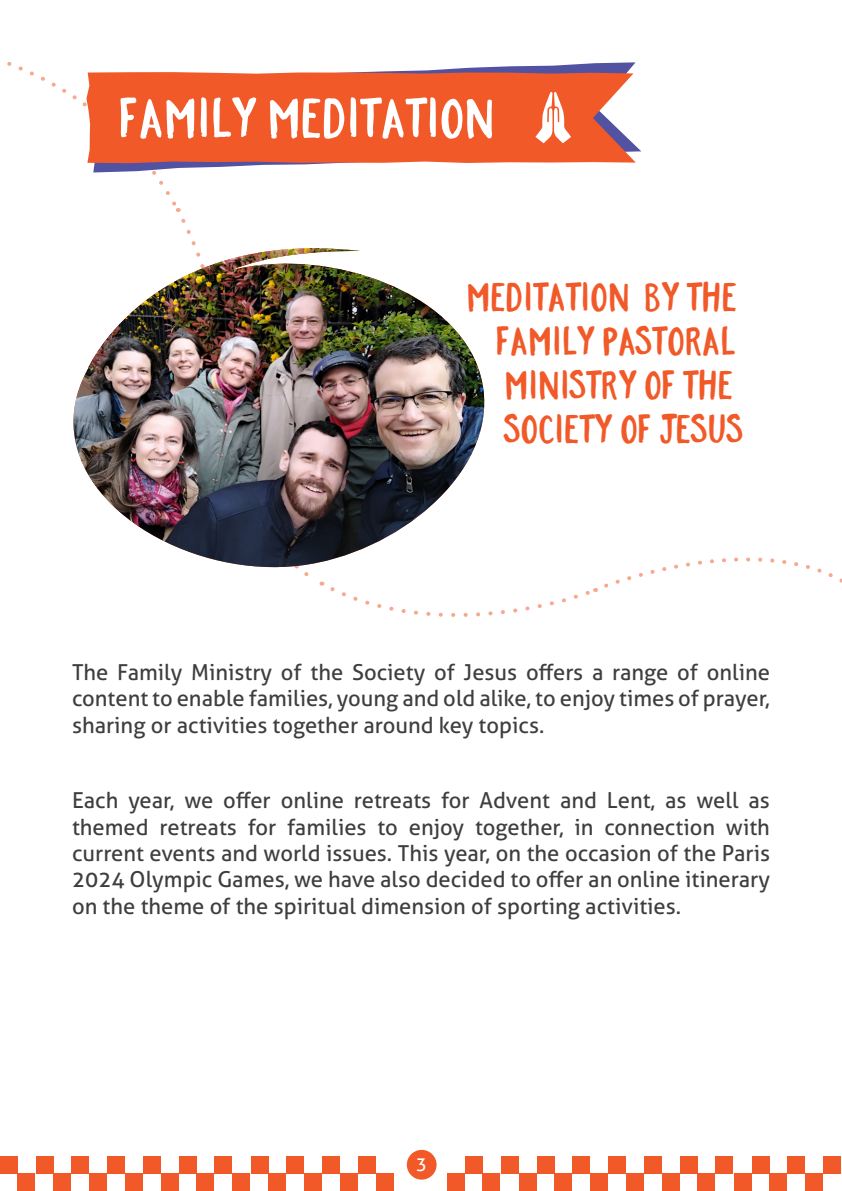
<style>
.page{position:relative;width:842px;height:1191px;background:#fff}
.page>*{position:absolute;margin:0;border:0;box-sizing:border-box;transform-origin:0 0}
.t1{font:64px "Toolbox Hunterswood";color:#fff}
.t2{font:46px/44px "Toolbox Hunterswood";color:#f15929}
.t3{font:22px/26.4px "Aller";color:#3e3e3f;text-align:justify}
.t4{font:18px "Aller";color:#fff}
</style>
<div class="page">
<div style="left:407px;top:1149px;width:30px;height:30px;background:#f15929;border-radius:50%"></div>
<svg style="left:7px;top:62px;width:173px;height:150px"></svg>
<svg style="left:321px;top:557px;width:521px;height:60px"></svg>
<svg style="left:90px;top:62px;width:551px;height:110px"></svg>
<svg style="left:86px;top:72px;width:550px;height:91px;background:#ee6035"></svg>
<div style="left:521px;top:85px;width:65px;height:65px;background:#f15929;border-radius:50%"></div>
<svg style="left:535px;top:92px;width:36px;height:51px"></svg>
<svg style="left:186px;top:230px;width:309px;height:348px"></svg>
<img style="left:73px;top:248px;width:413px;height:319px">
<div style="left:53px;top:1173px;width:18px;height:18px;background:#f15929"></div>
<div style="left:125px;top:1173px;width:17px;height:18px;background:#f15929"></div>
<div style="left:197px;top:1173px;width:17px;height:18px;background:#f15929"></div>
<div style="left:268px;top:1173px;width:17px;height:18px;background:#f15929"></div>
<div style="left:340px;top:1173px;width:17px;height:18px;background:#f15929"></div>
<div style="left:0;top:1156px;width:17px;height:17px;background:#f15929"></div>
<div style="left:71px;top:1156px;width:18px;height:17px;background:#f15929"></div>
<div style="left:143px;top:1156px;width:17px;height:17px;background:#f15929"></div>
<div style="left:215px;top:1156px;width:17px;height:17px;background:#f15929"></div>
<div style="left:286px;top:1156px;width:18px;height:17px;background:#f15929"></div>
<div style="left:358px;top:1156px;width:17px;height:17px;background:#f15929"></div>
<div style="left:18px;top:1173px;width:17px;height:18px;background:#f15929"></div>
<div style="left:89px;top:1173px;width:18px;height:18px;background:#f15929"></div>
<div style="left:161px;top:1173px;width:17px;height:18px;background:#f15929"></div>
<div style="left:233px;top:1173px;width:17px;height:18px;background:#f15929"></div>
<div style="left:304px;top:1173px;width:18px;height:18px;background:#f15929"></div>
<div style="left:376px;top:1173px;width:17px;height:18px;background:#f15929"></div>
<div style="left:36px;top:1156px;width:17px;height:17px;background:#f15929"></div>
<div style="left:108px;top:1156px;width:17px;height:17px;background:#f15929"></div>
<div style="left:179px;top:1156px;width:18px;height:17px;background:#f15929"></div>
<div style="left:251px;top:1156px;width:17px;height:17px;background:#f15929"></div>
<div style="left:322px;top:1156px;width:18px;height:17px;background:#f15929"></div>
<div style="left:483px;top:1173px;width:17px;height:18px;background:#f15929"></div>
<div style="left:554px;top:1173px;width:18px;height:18px;background:#f15929"></div>
<div style="left:626px;top:1173px;width:17px;height:18px;background:#f15929"></div>
<div style="left:698px;top:1173px;width:17px;height:18px;background:#f15929"></div>
<div style="left:769px;top:1173px;width:18px;height:18px;background:#f15929"></div>
<div style="left:501px;top:1156px;width:17px;height:17px;background:#f15929"></div>
<div style="left:572px;top:1156px;width:18px;height:17px;background:#f15929"></div>
<div style="left:644px;top:1156px;width:17px;height:17px;background:#f15929"></div>
<div style="left:716px;top:1156px;width:17px;height:17px;background:#f15929"></div>
<div style="left:787px;top:1156px;width:18px;height:17px;background:#f15929"></div>
<div style="left:447px;top:1173px;width:18px;height:18px;background:#f15929"></div>
<div style="left:519px;top:1173px;width:17px;height:18px;background:#f15929"></div>
<div style="left:591px;top:1173px;width:17px;height:18px;background:#f15929"></div>
<div style="left:662px;top:1173px;width:17px;height:18px;background:#f15929"></div>
<div style="left:734px;top:1173px;width:17px;height:18px;background:#f15929"></div>
<div style="left:805px;top:1173px;width:18px;height:18px;background:#f15929"></div>
<div style="left:465px;top:1156px;width:18px;height:17px;background:#f15929"></div>
<div style="left:537px;top:1156px;width:17px;height:17px;background:#f15929"></div>
<div style="left:609px;top:1156px;width:17px;height:17px;background:#f15929"></div>
<div style="left:680px;top:1156px;width:18px;height:17px;background:#f15929"></div>
<div style="left:752px;top:1156px;width:17px;height:17px;background:#f15929"></div>
<div style="left:824px;top:1156px;width:17px;height:17px;background:#f15929"></div>
<p class="t1" style="left:120px;top:82px;width:378px">FAMILY MEDITATION</p>
<p class="t2" style="left:497px;top:272px;width:249px;text-indent:-30px">MEDITATION BY THE<br>FAMILY PASTORAL<br>MINISTRY OF THE<br>SOCIETY OF JESUS</p>
<p class="t3" style="left:72px;top:658px;width:699px">The Family Ministry of the Society of Jesus offers a range of online content to enable families, young and old alike, to enjoy times of prayer, sharing or activities together around key topics.</p>
<p class="t3" style="left:72px;top:787px;width:699px">Each year, we offer online retreats for Advent and Lent, as well as themed retreats for families to enjoy together, in connection with current events and world issues. This year, on the occasion of the Paris 2024 Olympic Games, we have also decided to offer an online itinerary on the theme of the spiritual dimension of sporting activities.</p>
<p class="t4" style="left:416px;top:1152px;width:12px">3</p>
</div>
